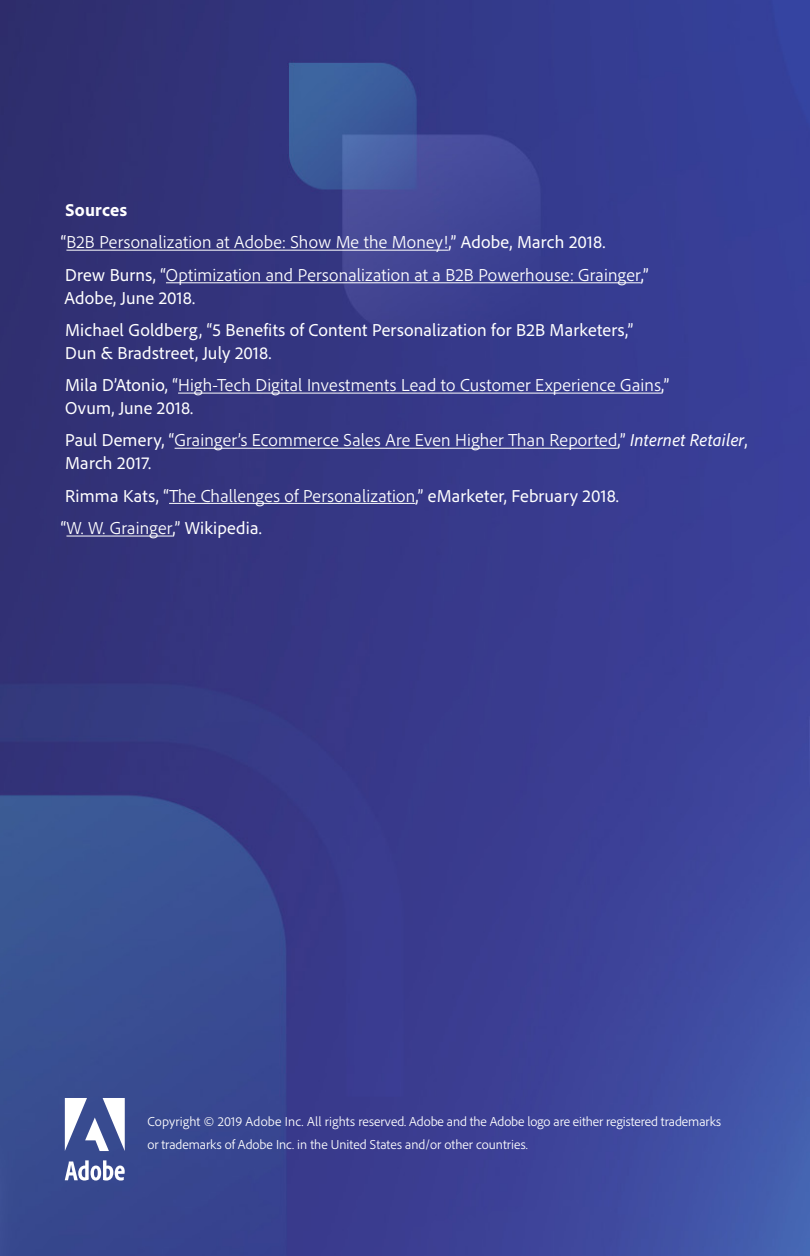
<style>
.page{position:relative;width:810px;height:1256px;background:#fff}
.page>*{position:absolute;margin:0;border:0;box-sizing:border-box;transform-origin:0 0}
.Citations{font:300 18px/22.5px "Adobe Clean";letter-spacing:.01em;color:#fff}
.Citations-2{font:18px/22.5px "Adobe Clean";letter-spacing:.01em;color:#fff}
.Caption_Head{font:800 18px "Adobe Clean";letter-spacing:.01em;color:#fff}
.t1{font:300 13.5px/22.5px "Adobe Clean";color:#fff}
.s1{font-weight:400}
.s2{font-weight:400;font-style:italic}
.s3{font-weight:300}
</style>
<div class="page">
<img style="left:0;top:0;width:810px;height:1256px">
<svg style="left:65px;top:1098px;width:60px;height:53px"></svg>
<svg style="left:65px;top:1160px;width:60px;height:20px"></svg>
<hr style="left:66px;top:250px;width:382px;height:1px;background:#fff">
<hr style="left:166px;top:282px;width:475px;height:1px;background:#fff">
<hr style="left:178px;top:392px;width:483px;height:1px;background:#fff">
<hr style="left:175px;top:448px;width:443px;height:1px;background:#fff">
<hr style="left:169px;top:503px;width:246px;height:1px;background:#fff">
<hr style="left:66px;top:535px;width:106px;height:1px;background:#fff">
<p class="Caption_Head" style="left:66px;top:198px;width:63px">Sources</p>
<p class="Citations" style="left:61px;top:230px;width:546px"><span class="s1">“</span>B2B Personalization at Adobe: Show Me the Money!<span class="s1">,” Adobe, March 2018.</span></p>
<p class="Citations" style="left:65px;top:263px;width:586px"><span class="s1">Drew Burns, “</span>Optimization and Personalization at a B2B Powerhouse: Grainger<span class="s1">,”<br>Adobe, June 2018.</span></p>
<p class="Citations-2" style="left:65px;top:318px;width:570px">Michael Goldberg, “5 Benefits of Content Personalization for B2B Marketers,”<br>Dun &amp; Bradstreet, July 2018.</p>
<p class="Citations" style="left:65px;top:373px;width:606px"><span class="s1">Mila D’Atonio, “</span>High-Tech Digital Investments Lead to Customer Experience Gains<span class="s1">,”<br>Ovum, June 2018.</span></p>
<p class="Citations" style="left:65px;top:428px;width:684px"><span class="s1">Paul Demery, “</span>Grainger’s Ecommerce Sales Are Even Higher Than Reported<span class="s1">,”</span> <span class="s2">Internet Retailer</span><span class="s1">,<br>March 2017.</span></p>
<p class="Citations-2" style="left:65px;top:484px;width:555px">Rimma Kats, “<span class="s3">The Challenges of Personalization</span>,” eMarketer, February 2018.</p>
<p class="Citations-2" style="left:61px;top:516px;width:203px">“<span class="s3">W. W. Grainger</span>,” Wikipedia.</p>
<p class="t1" style="left:147px;top:1110px;width:575px">Copyright © 2019 Adobe Inc. All rights reserved. Adobe and the Adobe logo are either registered trademarks or trademarks of Adobe Inc. in the United States and/or other countries.</p>
</div>
